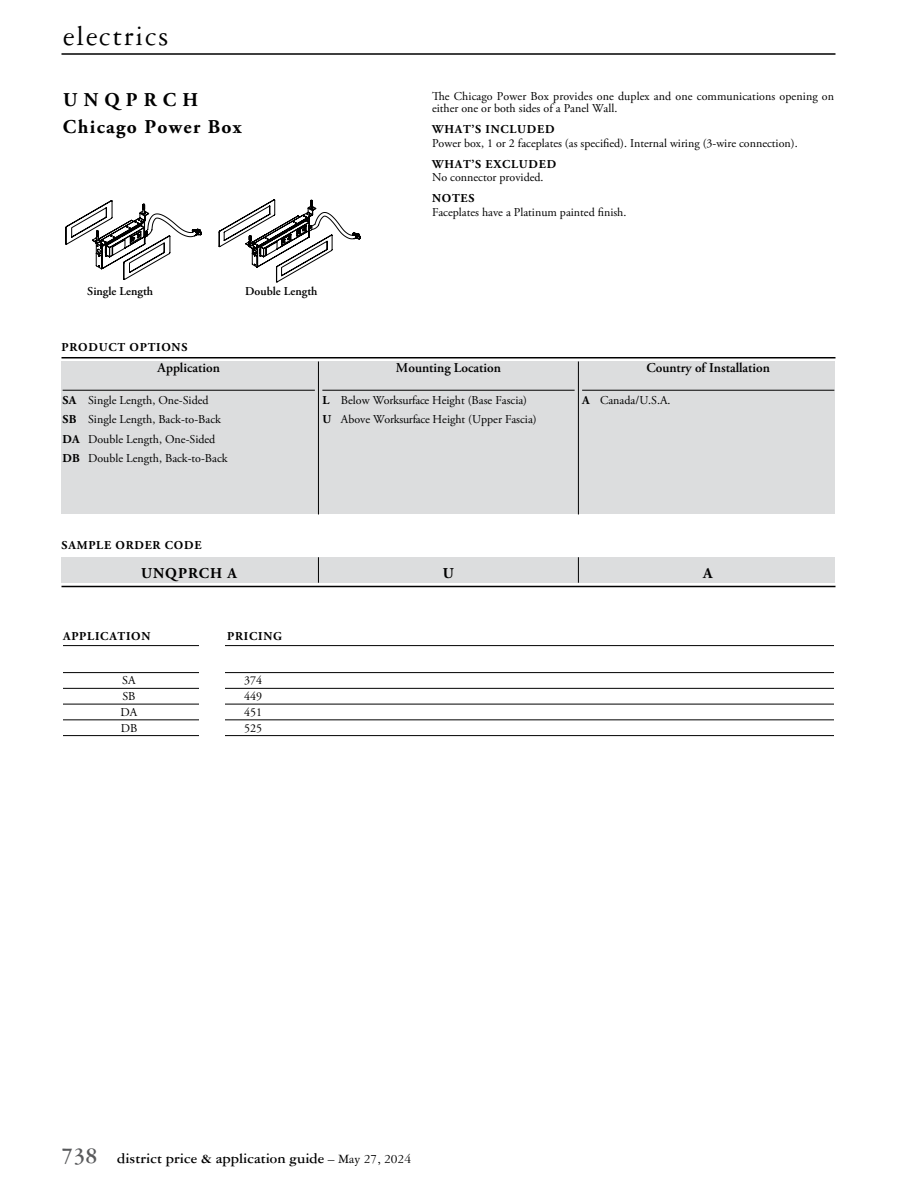
<style>
.page{position:relative;width:918px;height:1188px;background:#fff}
.page>*{position:absolute;margin:0;border:0;box-sizing:border-box;transform-origin:0 0}
.t1{font:30px "Garamond Three";letter-spacing:.05em;color:#000}
.t2{font:700 19.5px/27px "Adobe Garamond Pro";letter-spacing:.07em;color:#000}
.t3{font:700 15px "Garamond Three";color:#000}
.t4{font:700 15px "Adobe Garamond Pro";letter-spacing:.065em;color:#000}
.t5{font:600 13.5px "Adobe Garamond Pro";color:#000}
.t6{font:12px/19.5px "Adobe Garamond Pro";color:#000}
.t7{font:700 12px "Adobe Garamond Pro";letter-spacing:.065em;color:#000}
.t8{font:600 12px "Adobe Garamond Pro";color:#000}
.s1{font-weight:700}
.s2{font-size:24px;color:#58595b}
.s3{font-weight:400;font-size:13.5px}
</style>
<div class="page">
<hr style="left:62px;top:53px;width:774px;height:2px;background:#000">
<svg style="left:65px;top:199px;width:295px;height:83px"></svg>
<div style="left:62px;top:362px;width:774px;height:152px;background:#dcddde"></div>
<hr style="left:63px;top:390px;width:252px;height:1px;background:#000">
<hr style="left:322px;top:390px;width:253px;height:1px;background:#000">
<hr style="left:582px;top:390px;width:252px;height:1px;background:#000">
<hr style="left:62px;top:357px;width:774px;height:1px;background:#000">
<hr style="left:318px;top:362px;width:1px;height:152px;background:#000">
<hr style="left:578px;top:362px;width:1px;height:152px;background:#000">
<hr style="left:62px;top:586px;width:774px;height:1px;background:#000">
<div style="left:62px;top:557px;width:774px;height:26px;background:#dcddde"></div>
<svg style="left:318px;top:557px;width:1px;height:26px"></svg>
<svg style="left:578px;top:557px;width:1px;height:26px"></svg>
<hr style="left:63px;top:645px;width:771px;height:1px;background:#000">
<hr style="left:63px;top:672px;width:771px;height:1px;background:#000">
<hr style="left:63px;top:688px;width:771px;height:1px;background:#000">
<hr style="left:63px;top:704px;width:771px;height:1px;background:#000">
<hr style="left:63px;top:720px;width:771px;height:1px;background:#000">
<hr style="left:63px;top:735px;width:771px;height:1px;background:#000">
<div style="left:200px;top:630px;width:25px;height:392px;background:#fff"></div>
<h1 class="t1" style="left:63px;top:20px;width:107px">electrics</h1>
<h2 class="t2" style="left:63px;top:86px;width:180px">UNQPRCH<br>Chicago Power Box</h2>
<p class="t6" style="left:432px;top:91px;width:404px;line-height:12px">The Chicago Power Box provides one duplex and one communications opening on either one or both sides of a Panel Wall.</p>
<p class="t7" style="left:432px;top:122px;width:124px">WHAT’S INCLUDED</p>
<p class="t6" style="left:432px;top:134px;width:367px">Power box, 1 or 2 faceplates (as specified). Internal wiring (3-wire connection).</p>
<p class="t7" style="left:432px;top:157px;width:126px">WHAT’S EXCLUDED</p>
<p class="t6" style="left:432px;top:168px;width:113px">No connector provided.</p>
<p class="t7" style="left:432px;top:191px;width:44px">NOTES</p>
<p class="t6" style="left:432px;top:203px;width:196px">Faceplates have a Platinum painted finish.</p>
<p class="t8" style="left:87px;top:284px;width:67px">Single Length</p>
<p class="t8" style="left:245px;top:284px;width:74px">Double Length</p>
<p class="t7" style="left:62px;top:340px;width:127px">PRODUCT OPTIONS</p>
<p class="t5" style="left:158px;top:360px;width:64px">Application</p>
<p class="t6" style="left:63px;top:391px;width:167px"><span class="s1">SA</span> Single Length, One-Sided<br><span class="s1">SB</span> Single Length, Back-to-Back<br><span class="s1">DA</span> Double Length, One-Sided<br><span class="s1">DB</span> Double Length, Back-to-Back</p>
<p class="t5" style="left:396px;top:360px;width:107px">Mounting Location</p>
<p class="t6" style="left:322px;top:391px;width:216px"><span class="s1">L</span> Below Worksurface Height (Base Fascia)<br><span class="s1">U</span> Above Worksurface Height (Upper Fascia)</p>
<p class="t5" style="left:646px;top:360px;width:125px">Country of Installation</p>
<p class="t6" style="left:582px;top:391px;width:90px"><span class="s1">A</span> Canada/U.S.A.</p>
<p class="t7" style="left:62px;top:538px;width:141px">SAMPLE ORDER CODE</p>
<p class="t4" style="left:141px;top:564px;width:97px">UNQPRCH A</p>
<p class="t4" style="left:443px;top:564px;width:13px">U</p>
<p class="t4" style="left:703px;top:564px;width:11px">A</p>
<p class="t7" style="left:63px;top:629px;width:89px">APPLICATION</p>
<p class="t7" style="left:227px;top:629px;width:56px">PRICING</p>
<p class="t6" style="left:122px;top:671px;width:15px">SA</p>
<p class="t6" style="left:244px;top:671px;width:19px">374</p>
<p class="t6" style="left:122px;top:687px;width:15px">SB</p>
<p class="t6" style="left:244px;top:687px;width:19px">449</p>
<p class="t6" style="left:121px;top:703px;width:18px">DA</p>
<p class="t6" style="left:244px;top:703px;width:19px">451</p>
<p class="t6" style="left:121px;top:719px;width:18px">DB</p>
<p class="t6" style="left:244px;top:719px;width:19px">525</p>
<p class="t3" style="left:62px;top:1150px;width:351px"><span class="s2">738</span> district price &amp; application guide <span class="s3">– May 27, 2024</span></p>
</div>
